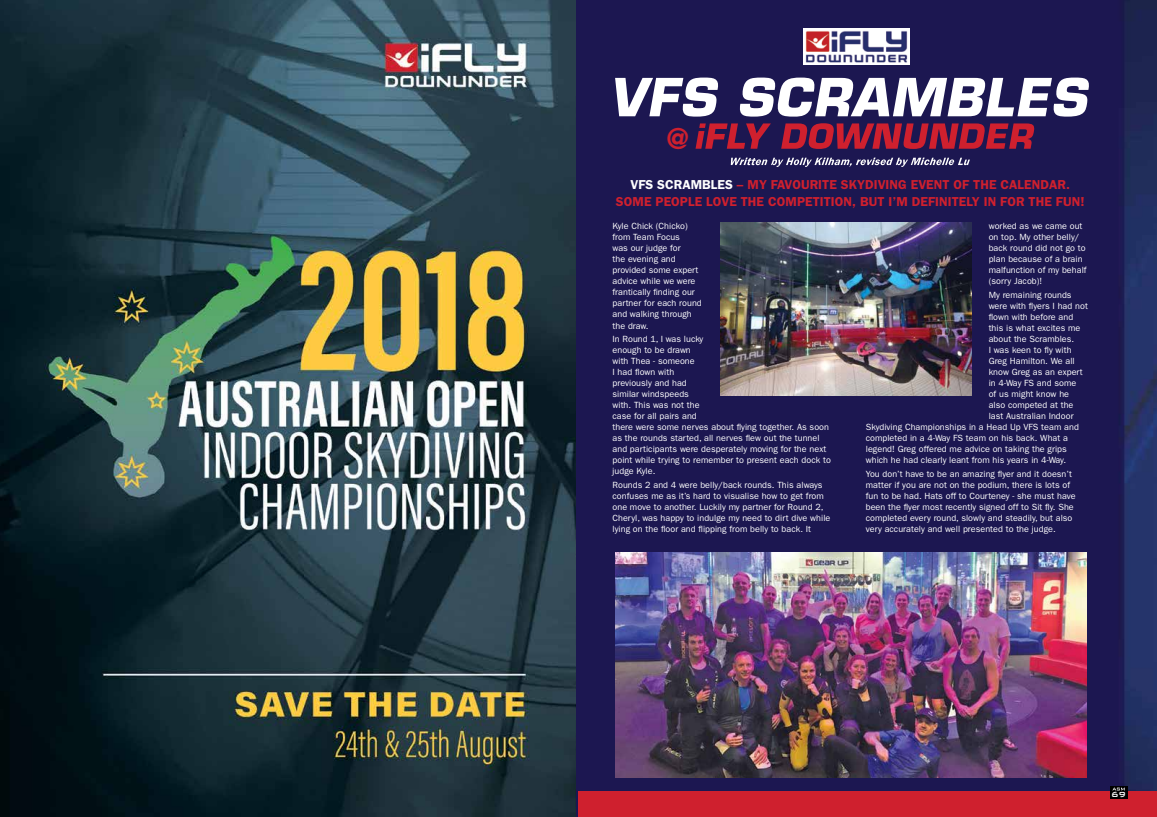
<style>
.page{position:relative;width:1157px;height:817px;background:#fff}
.page>*{position:absolute;margin:0;border:0;box-sizing:border-box;transform-origin:0 0}
.t1{font:700 28px "Eurostile";color:#cf202e}
.t2{font:600 13px/16.8px "Franklin Gothic";letter-spacing:.005em;color:#cf202e;text-align:center}
.t3{font:500 9.8px "Bank Gothic";color:#fff}
.t4{font:9px/11px "Franklin Gothic";letter-spacing:.005em;color:#fff}
.s1{color:#fff}
</style>
<div class="page">
<img style="left:0;top:0;width:576px;height:816px">
<img style="left:576px;top:0;width:581px;height:816px">
<div style="left:578px;top:791px;width:579px;height:25px;background:#cf202e"></div>
<img style="left:804px;top:28px;width:105px;height:37px">
<svg style="left:729px;top:157px;width:241px;height:10px"></svg>
<svg style="left:608px;top:78px;width:483px;height:39px"></svg>
<img style="left:615px;top:552px;width:471px;height:225px">
<img style="left:720px;top:223px;width:251px;height:172px">
<svg style="left:695px;top:123px;width:340px;height:26px"></svg>
<div style="left:1110px;top:785px;width:17px;height:13px;background:#000"></div>
<svg style="left:1112px;top:787px;width:12px;height:3px"></svg>
<h1 class="t1" style="left:667px;top:121px;width:23px">@</h1>
<h2 class="t2" style="left:616px;top:176px;width:470px"><span class="s1">VFS SCRAMBLES</span> – MY FAVOURITE SKYDIVING EVENT OF THE CALENDAR.<br>SOME PEOPLE LOVE THE COMPETITION, BUT I’M DEFINITELY IN FOR THE FUN!</h2>
<p class="t4" style="left:612px;top:221px;width:91px">Kyle Chick (Chicko) from Team Focus<br>was our judge for<br>the evening and provided some expert advice while we were frantically finding our partner for each round and walking through the draw.</p>
<p class="t4" style="left:612px;top:334px;width:220px">In Round 1, I was lucky<br>enough to be drawn<br>with Thea - someone<br>I had flown with<br>previously and had<br>similar windspeeds<br>with. This was not the<br>case for all pairs and<br>there were some nerves about flying together. As soon as the rounds started, all nerves flew out the tunnel and participants were desperately moving for the next point while trying to remember to present each dock to judge Kyle.</p>
<p class="t4" style="left:612px;top:479px;width:219px">Rounds 2 and 4 were belly/back rounds. This always confuses me as it’s hard to visualise how to get from one move to another. Luckily my partner for Round 2, Cheryl, was happy to indulge my need to dirt dive while lying on the floor and flipping from belly to back. It</p>
<p class="t4" style="left:988px;top:221px;width:99px">worked as we came out on top. My other belly/ back round did not go to plan because of a brain malfunction of my behalf (sorry Jacob)!</p>
<p class="t4" style="left:988px;top:290px;width:84px">My remaining rounds</p>
<p class="t4" style="left:988px;top:301px;width:101px">were with flyers I had not</p>
<p class="t4" style="left:988px;top:312px;width:86px">flown with before and</p>
<p class="t4" style="left:988px;top:323px;width:93px">this is what excites me</p>
<p class="t4" style="left:988px;top:334px;width:87px">about the Scrambles.</p>
<p class="t4" style="left:988px;top:345px;width:84px">I was keen to fly with</p>
<p class="t4" style="left:988px;top:356px;width:88px">Greg Hamilton. We all</p>
<p class="t4" style="left:988px;top:367px;width:96px">know Greg as an expert</p>
<p class="t4" style="left:988px;top:378px;width:89px">in 4-Way FS and some</p>
<p class="t4" style="left:988px;top:389px;width:82px">of us might know he</p>
<p class="t4" style="left:988px;top:400px;width:86px">also competed at the</p>
<p class="t4" style="left:988px;top:411px;width:86px">last Australian Indoor</p>
<p class="t4" style="left:866px;top:422px;width:214px">Skydiving Championships in a Head Up VFS team and</p>
<p class="t4" style="left:866px;top:433px;width:204px">completed in a 4-Way FS team on his back. What a</p>
<p class="t4" style="left:866px;top:444px;width:202px">legend! Greg offered me advice on taking the grips</p>
<p class="t4" style="left:866px;top:455px;width:202px">which he had clearly leant from his years in 4-Way.</p>
<p class="t4" style="left:866px;top:468px;width:211px">You don’t have to be an amazing flyer and it doesn’t matter if you are not on the podium, there is lots of fun to be had. Hats off to Courteney - she must have been the flyer most recently signed off to Sit fly. She completed every round, slowly and steadily, but also very accurately and well presented to the judge.</p>
<p class="t3" style="left:1111px;top:786px;width:16px">69</p>
</div>
